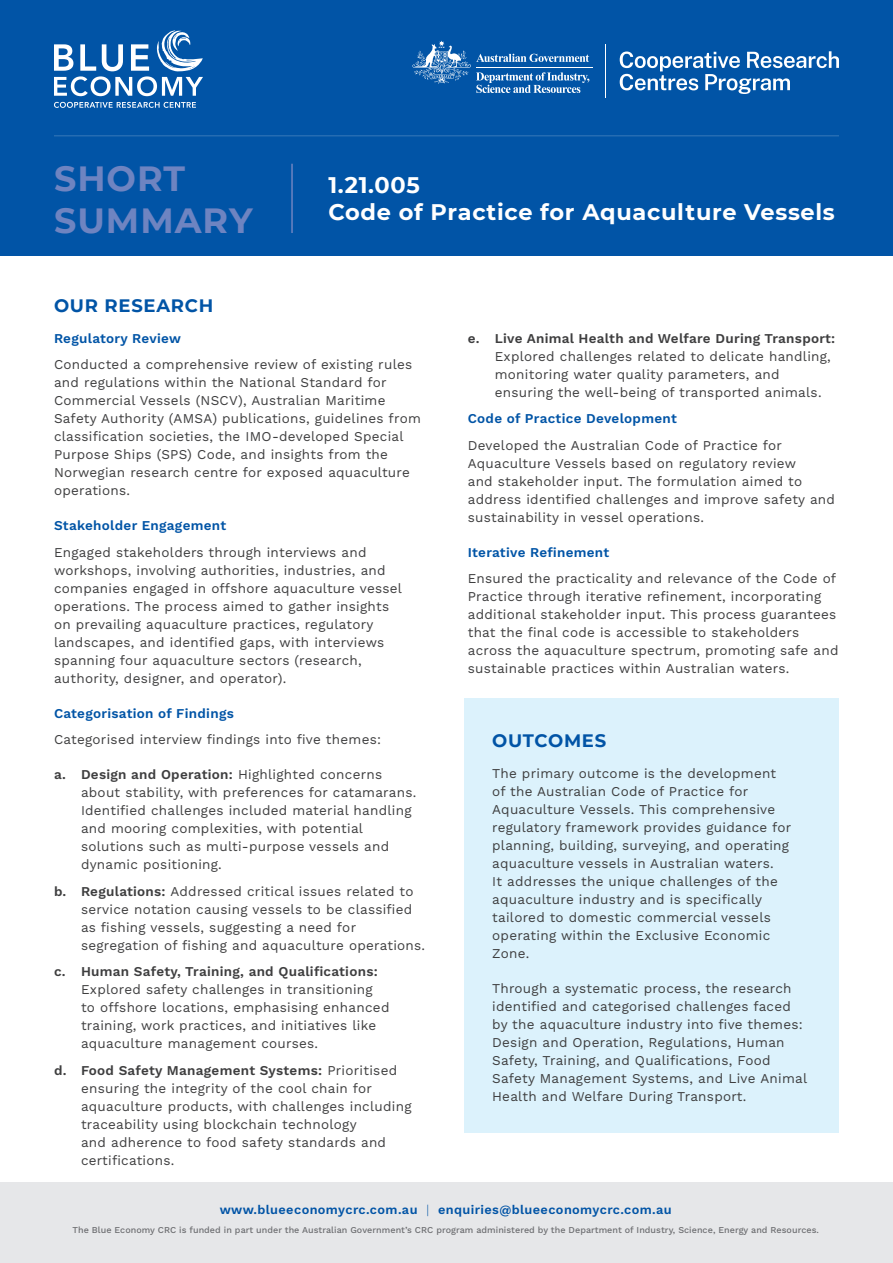
<style>
.page{position:relative;width:893px;height:1263px;background:#fff}
.page>*{position:absolute;margin:0;border:0;box-sizing:border-box;transform-origin:0 0}
.t1{font:700 34.95px/42px "Montserrat";letter-spacing:.03em;color:#6e84c1}
.t2{font:700 22.5px/27px "Montserrat";letter-spacing:.03em;color:#fff}
.t3{font:700 18px "Montserrat";letter-spacing:.04em;color:#0154a6}
.t4{font:13.5px/18px "Work Sans";letter-spacing:.02em;color:#3e3e3f}
.t5{font:600 13.5px "Work Sans";letter-spacing:.02em;color:#0154a6}
.t6{font:600 13.5px "Work Sans";letter-spacing:.02em;color:#3e3e3f}
.t7{font:600 12.75px "Work Sans";letter-spacing:.03em;color:#0154a6}
.t8{font:500 9px "Work Sans";letter-spacing:.005em;color:#6c6d70}
.s1{font-weight:600}
.s2{font-weight:300}
</style>
<div class="page">
<div style="left:0;top:0;width:893px;height:255px;background:#0154a6"></div>
<svg style="left:54px;top:102px;width:142px;height:6px"></svg>
<svg style="left:54px;top:30px;width:149px;height:66px"></svg>
<hr style="left:54px;top:135px;width:785px;height:2px;background:#fff">
<div style="left:0;top:1182px;width:893px;height:81px;background:#e6e7e9"></div>
<hr style="left:291px;top:164px;width:2px;height:69px;background:#6e84c1">
<svg style="left:620px;top:51px;width:219px;height:43px"></svg>
<hr style="left:605px;top:44px;width:1px;height:54px;background:#fff">
<svg style="left:412px;top:41px;width:177px;height:52px"></svg>
<hr style="left:476px;top:67px;width:117px;height:1px;background:#fff">
<div style="left:464px;top:698px;width:375px;height:434px;background:#dcf2fc"></div>
<h1 class="t1" style="left:54px;top:156px;width:200px">SHORT<br>SUMMARY</h1>
<h2 class="t2" style="left:328px;top:170px;width:508px">1.21.005<br>Code of Practice for Aquaculture Vessels</h2>
<h3 class="t3" style="left:54px;top:293px;width:161px">OUR RESEARCH</h3>
<p class="t5" style="left:54px;top:328px;width:128px">Regulatory Review</p>
<p class="t4" style="left:54px;top:355px;width:368px">Conducted a comprehensive review of existing rules and regulations within the National Standard for Commercial Vessels (NSCV), Australian Maritime Safety Authority (AMSA) publications, guidelines from classification societies, the IMO-developed Special Purpose Ships (SPS) Code, and insights from the Norwegian research centre for exposed aquaculture operations.</p>
<p class="t5" style="left:54px;top:515px;width:174px">Stakeholder Engagement</p>
<p class="t4" style="left:54px;top:542px;width:350px">Engaged stakeholders through interviews and workshops, involving authorities, industries, and companies engaged in offshore aquaculture vessel operations. The process aimed to gather insights on prevailing aquaculture practices, regulatory landscapes, and identified gaps, with interviews spanning four aquaculture sectors (research, authority, designer, and operator).</p>
<p class="t5" style="left:54px;top:703px;width:181px">Categorisation of Findings</p>
<p class="t4" style="left:54px;top:730px;width:329px">Categorised interview findings into five themes:</p>
<p class="t4" style="left:81px;top:765px;width:337px;text-indent:-27px"><span class="s1">a. Design and Operation:</span> Highlighted concerns about stability, with preferences for catamarans.<br>Identified challenges included material handling and mooring complexities, with potential solutions such as multi-purpose vessels and dynamic positioning.</p>
<p class="t4" style="left:81px;top:881px;width:346px;text-indent:-27px"><span class="s1">b. Regulations:</span> Addressed critical issues related to service notation causing vessels to be classified as fishing vessels, suggesting a need for segregation of fishing and aquaculture operations.</p>
<p class="t6" style="left:54px;top:961px;width:325px">c. Human Safety, Training, and Qualifications:</p>
<p class="t4" style="left:81px;top:980px;width:310px">Explored safety challenges in transitioning to offshore locations, emphasising enhanced training, work practices, and initiatives like aquaculture management courses.</p>
<p class="t4" style="left:81px;top:1060px;width:332px;text-indent:-27px"><span class="s1">d. Food Safety Management Systems:</span> Prioritised ensuring the integrity of the cool chain for aquaculture products, with challenges including traceability using blockchain technology<br>and adherence to food safety standards and certifications.</p>
<p class="t6" style="left:468px;top:328px;width:369px">e. Live Animal Health and Welfare During Transport:</p>
<p class="t4" style="left:495px;top:346px;width:338px">Explored challenges related to delicate handling, monitoring water quality parameters, and ensuring the well-being of transported animals.</p>
<p class="t5" style="left:468px;top:408px;width:211px">Code of Practice Development</p>
<p class="t4" style="left:468px;top:435px;width:369px">Developed the Australian Code of Practice for Aquaculture Vessels based on regulatory review<br>and stakeholder input. The formulation aimed to address identified challenges and improve safety and sustainability in vessel operations.</p>
<p class="t5" style="left:468px;top:542px;width:143px">Iterative Refinement</p>
<p class="t4" style="left:468px;top:569px;width:372px">Ensured the practicality and relevance of the Code of Practice through iterative refinement, incorporating additional stakeholder input. This process guarantees that the final code is accessible to stakeholders across the aquaculture spectrum, promoting safe and sustainable practices within Australian waters.</p>
<h3 class="t3" style="left:492px;top:728px;width:116px">OUTCOMES</h3>
<p class="t4" style="left:492px;top:764px;width:301px">The primary outcome is the development of the Australian Code of Practice for Aquaculture Vessels. This comprehensive regulatory framework provides guidance for planning, building, surveying, and operating aquaculture vessels in Australian waters.<br>It addresses the unique challenges of the aquaculture industry and is specifically tailored to domestic commercial vessels operating within the Exclusive Economic Zone.</p>
<p class="t4" style="left:492px;top:979px;width:316px">Through a systematic process, the research identified and categorised challenges faced by the aquaculture industry into five themes:<br>Design and Operation, Regulations, Human Safety, Training, and Qualifications, Food Safety Management Systems, and Live Animal Health and Welfare During Transport.</p>
<p class="t7" style="left:220px;top:1200px;width:454px">www.blueeconomycrc.com.au <span class="s2">|</span> enquiries@blueeconomycrc.com.au</p>
<p class="t8" style="left:73px;top:1223px;width:748px">The Blue Economy CRC is funded in part under the Australian Government’s CRC program administered by the Department of Industry, Science, Energy and Resources.</p>
</div>
